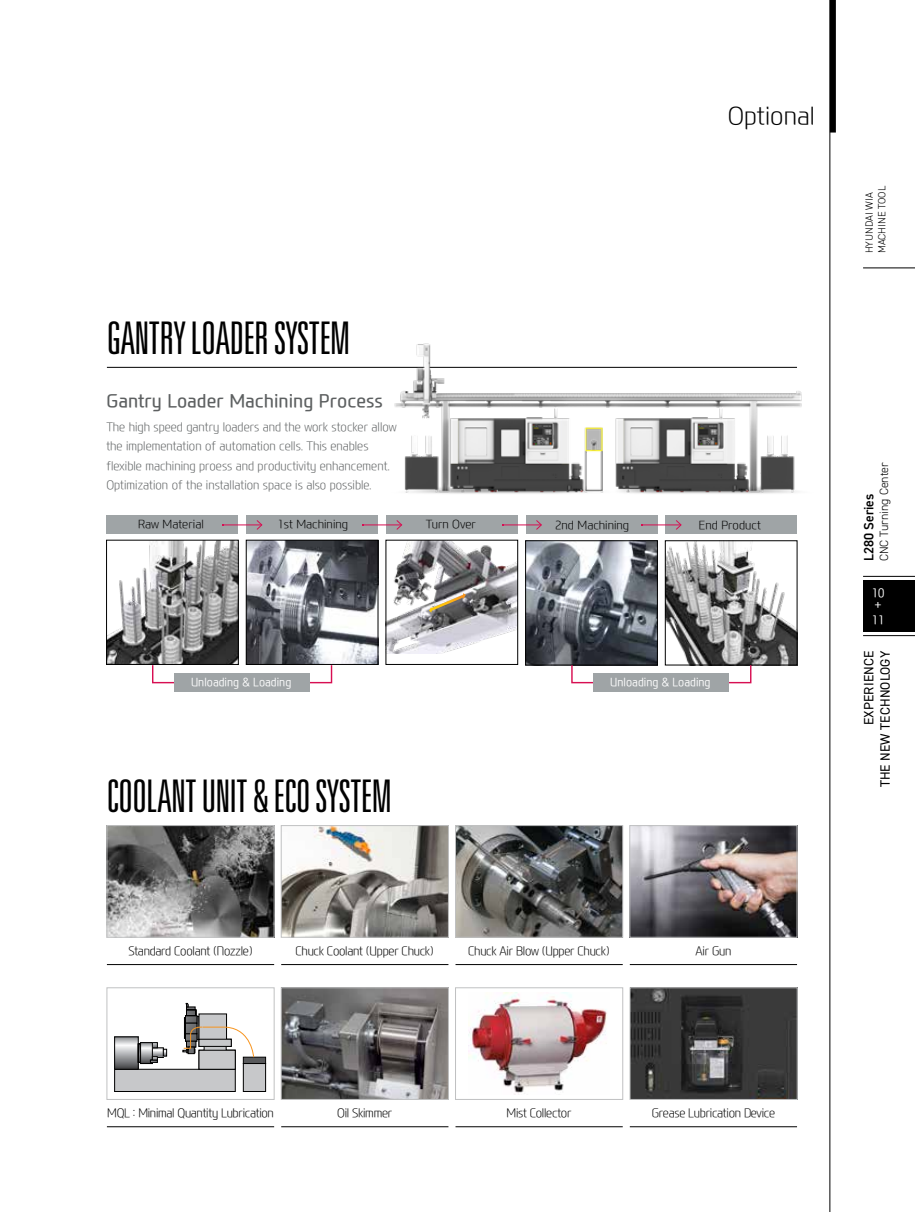
<style>
.page{position:relative;width:915px;height:1212px;background:#fff}
.page>*{position:absolute;margin:0;border:0;box-sizing:border-box;transform-origin:0 0}
.t1{font:300 ultra-condensed 45px "Univers LT Std";letter-spacing:-.02em;color:#000}
.t2{font:300 24px "Modern H Eco";color:#000}
.t3{font:500 18px "Modern H";color:#5d6061}
.t4{font:13.5px/16.2px "DIN2014";letter-spacing:.01em;color:#000;text-align:right}
.t5{font:600 13.5px "DIN2014";color:#000}
.t6{font:300 12px/19.5px "Modern H Eco";color:#5d6061;scale:.95 1}
.t7{font:300 12px "Modern H Eco";letter-spacing:-.025em;color:#000;scale:.95 1}
.t8{font:300 12px "DIN2014";color:#000}
.t9{font:300 12px/12px "Modern H";color:#fff}
.t10{font:300 11.4px "Modern H Eco";color:#000}
.t11{font:300 11.4px "Modern H";color:#fff;scale:.95 1}
.t12{font:300 10.5px/12.6px "DIN2014";color:#000}
</style>
<div class="page">
<img style="left:631px;top:989px;width:164px;height:108px">
<div style="left:629px;top:987px;width:168px;height:112px;border:1px solid #c0c1c2"></div>
<img style="left:109px;top:827px;width:163px;height:108px">
<div style="left:107px;top:825px;width:167px;height:112px;border:1px solid #c0c1c2"></div>
<div style="left:107px;top:987px;width:167px;height:112px;background:#fff;border:1px solid #c0c1c2"></div>
<div style="left:114px;top:1069px;width:121px;height:23px;background:#c7c8ca;border:1px solid #000"></div>
<div style="left:243px;top:1063px;width:23px;height:29px;background:#c7c8ca;border:1px solid #000"></div>
<div style="left:243px;top:1057px;width:23px;height:7px;background:#58595b;border:1px solid #000"></div>
<svg style="left:116px;top:1038px;width:20px;height:29px"></svg>
<div style="left:114px;top:1036px;width:24px;height:33px;border:1px solid #000"></div>
<div style="left:138px;top:1043px;width:3px;height:19px;border:1px solid #000"></div>
<svg style="left:142px;top:1044px;width:8px;height:18px"></svg>
<div style="left:140px;top:1042px;width:12px;height:22px;border:1px solid #000"></div>
<svg style="left:150px;top:1042px;width:17px;height:20px"></svg>
<svg style="left:183px;top:1003px;width:71px;height:67px"></svg>
<hr style="left:107px;top:964px;width:167px;height:1px;background:#000">
<hr style="left:107px;top:1126px;width:167px;height:1px;background:#000">
<img style="left:457px;top:827px;width:163px;height:108px">
<div style="left:455px;top:825px;width:167px;height:112px;border:1px solid #c0c1c2"></div>
<img style="left:468px;top:992px;width:139px;height:103px">
<div style="left:455px;top:987px;width:167px;height:112px;border:1px solid #c0c1c2"></div>
<hr style="left:455px;top:964px;width:167px;height:1px;background:#000">
<hr style="left:455px;top:1126px;width:167px;height:1px;background:#000">
<img style="left:283px;top:827px;width:163px;height:108px">
<div style="left:281px;top:825px;width:167px;height:112px;border:1px solid #c0c1c2"></div>
<img style="left:283px;top:989px;width:163px;height:108px">
<div style="left:281px;top:987px;width:167px;height:112px;border:1px solid #c0c1c2"></div>
<hr style="left:281px;top:964px;width:167px;height:1px;background:#000">
<hr style="left:281px;top:1126px;width:167px;height:1px;background:#000">
<img style="left:631px;top:827px;width:164px;height:108px">
<div style="left:629px;top:825px;width:168px;height:112px;border:1px solid #c0c1c2"></div>
<hr style="left:629px;top:964px;width:167px;height:1px;background:#000">
<hr style="left:629px;top:1126px;width:167px;height:1px;background:#000">
<hr style="left:107px;top:367px;width:689px;height:1px;background:#000">
<img style="left:379px;top:343px;width:423px;height:151px">
<img style="left:667px;top:543px;width:128px;height:120px">
<div style="left:665px;top:541px;width:132px;height:124px;border:1px solid #000"></div>
<div style="left:665px;top:515px;width:131px;height:19px;background:#9fa4a6"></div>
<img style="left:527px;top:543px;width:128px;height:120px">
<div style="left:525px;top:541px;width:132px;height:124px;border:1px solid #000"></div>
<div style="left:525px;top:515px;width:132px;height:19px;background:#9fa4a6"></div>
<img style="left:108px;top:542px;width:128px;height:121px">
<div style="left:106px;top:540px;width:132px;height:125px;border:1px solid #000"></div>
<div style="left:106px;top:515px;width:132px;height:19px;background:#9fa4a6"></div>
<img style="left:248px;top:542px;width:128px;height:121px">
<div style="left:246px;top:540px;width:132px;height:125px;border:1px solid #000"></div>
<div style="left:246px;top:515px;width:132px;height:19px;background:#9fa4a6"></div>
<img style="left:387px;top:542px;width:128px;height:112px">
<div style="left:386px;top:515px;width:131px;height:19px;background:#9fa4a6"></div>
<svg style="left:429px;top:593px;width:36px;height:19px"></svg>
<div style="left:152px;top:664px;width:180px;height:19px;border:1px solid #d70f52"></div>
<div style="left:174px;top:673px;width:136px;height:18px;background:#9fa4a6"></div>
<div style="left:571px;top:664px;width:180px;height:19px;border:1px solid #d70f52"></div>
<div style="left:593px;top:673px;width:135px;height:18px;background:#9fa4a6"></div>
<hr style="left:363px;top:525px;width:38px;height:1px;background:#d70f52">
<svg style="left:396px;top:520px;width:6px;height:10px"></svg>
<hr style="left:223px;top:525px;width:39px;height:1px;background:#d70f52">
<svg style="left:256px;top:520px;width:6px;height:10px"></svg>
<hr style="left:642px;top:525px;width:38px;height:1px;background:#d70f52">
<svg style="left:675px;top:520px;width:6px;height:10px"></svg>
<hr style="left:502px;top:525px;width:39px;height:1px;background:#d70f52">
<svg style="left:535px;top:520px;width:6px;height:10px"></svg>
<div style="left:862px;top:580px;width:52px;height:51px;background:#000"></div>
<hr style="left:862px;top:635px;width:52px;height:1px;background:#000">
<hr style="left:862px;top:576px;width:52px;height:1px;background:#000">
<hr style="left:862px;top:268px;width:52px;height:1px;background:#000">
<div style="left:829px;top:0;width:6px;height:133px;background:#000"></div>
<hr style="left:829px;top:0;width:1px;height:1212px;background:#000">
<h1 class="t1" style="left:106px;top:314px;width:245px">GANTRY LOADER SYSTEM</h1>
<h3 class="t3" style="left:106px;top:389px;width:278px">Gantry Loader Machining Process</h3>
<p class="t6" style="left:106px;top:417px;width:307px">The high speed gantry loaders and the work stocker allow the implementation of automation cells. This enables flexible machining proess and productivity enhancement.<br>Optimization of the installation space is also possible.</p>
<h2 class="t2" style="left:727px;top:99px;width:89px">Optional</h2>
<p class="t10" style="left:138px;top:516px;width:67px">Raw Material</p>
<p class="t10" style="left:278px;top:516px;width:72px">1st Machining</p>
<p class="t10" style="left:426px;top:516px;width:52px">Turn Over</p>
<p class="t10" style="left:555px;top:517px;width:75px">2nd Machining</p>
<p class="t10" style="left:698px;top:517px;width:64px">End Product</p>
<p class="t11" style="left:191px;top:674px;width:107px">Unloading &amp; Loading</p>
<p class="t11" style="left:610px;top:674px;width:107px">Unloading &amp; Loading</p>
<h1 class="t1" style="left:106px;top:772px;width:287px">COOLANT UNIT &amp; ECO SYSTEM</h1>
<p class="t12" style="left:862px;top:253px;width:69px;rotate:-90deg">HYUNDAI WIA<br>MACHINE TOOL</p>
<p class="t8" style="left:876px;top:561px;width:100px;rotate:-90deg">CNC Turning Center</p>
<p class="t5" style="left:859px;top:561px;width:69px;rotate:-90deg">L280 Series</p>
<p class="t9" style="left:871px;top:586px;width:14px">10 +</p>
<p class="t9" style="left:871px;top:613px;width:14px">11</p>
<p class="t4" style="left:860px;top:787px;width:138px;rotate:-90deg">EXPERIENCE<br>THE NEW TECHNOLOGY</p>
<p class="t7" style="left:128px;top:942px;width:132px">Standard Coolant (Nozzle)</p>
<p class="t7" style="left:295px;top:942px;width:147px">Chuck Coolant (Upper Chuck)</p>
<p class="t7" style="left:468px;top:942px;width:150px">Chuck Air Blow (Upper Chuck)</p>
<p class="t7" style="left:695px;top:942px;width:39px">Air Gun</p>
<p class="t7" style="left:107px;top:1104px;width:177px">MQL : Minimal Quantity Lubrication</p>
<p class="t7" style="left:337px;top:1104px;width:59px">Oil Skimmer</p>
<p class="t7" style="left:506px;top:1104px;width:70px">Mist Collector</p>
<p class="t7" style="left:651px;top:1104px;width:131px">Grease Lubrication Device</p>
</div>
